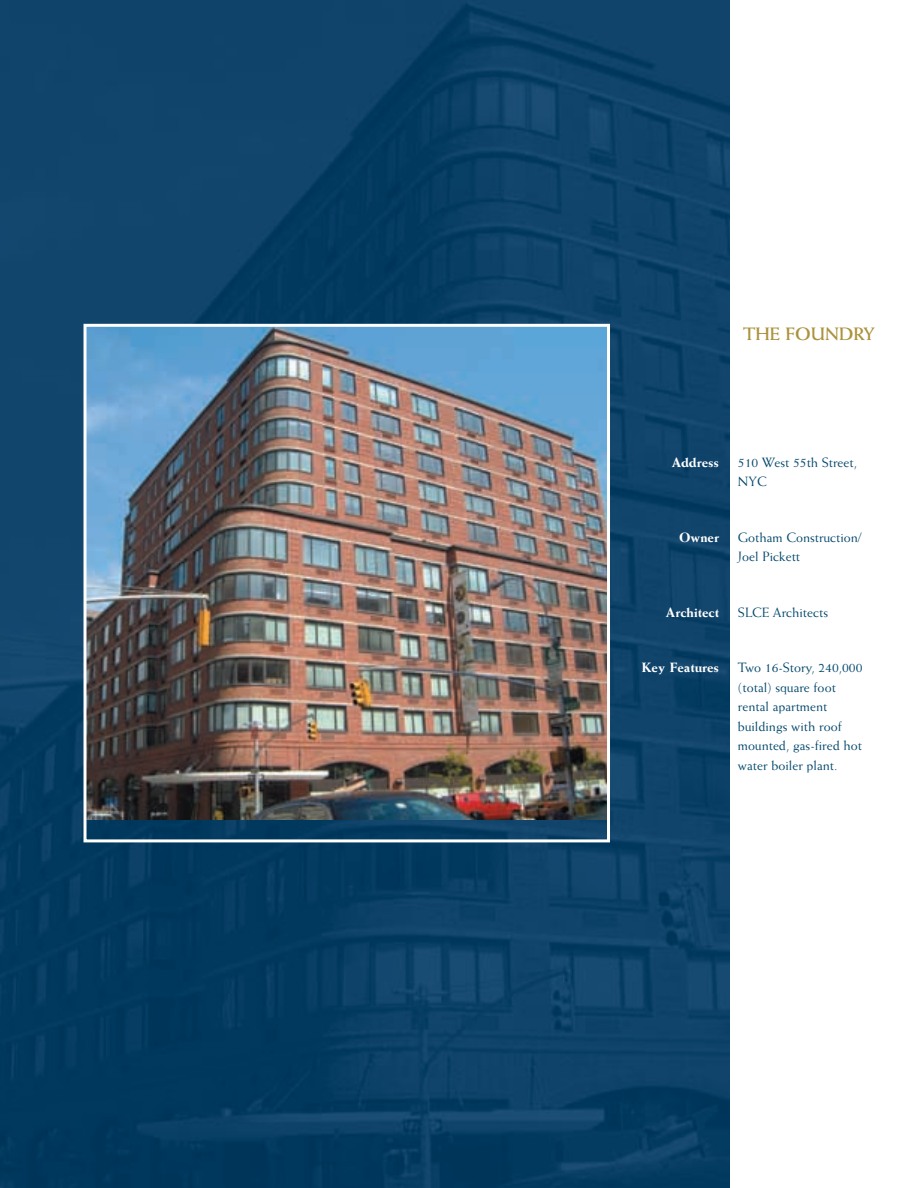
<style>
.page{position:relative;width:918px;height:1188px;background:#fff}
.page>*{position:absolute;margin:0;border:0;box-sizing:border-box;transform-origin:0 0}
.t1{font:700 18px "Weiss";color:#ac923c}
.t2{font:13.5px/19.5px "Weiss";color:#00466b}
.t3{font:800 13.5px "Weiss";color:#fff}
</style>
<div class="page">
<img style="left:0;top:0;width:730px;height:1188px">
<img style="left:88px;top:328px;width:518px;height:491px">
<div style="left:84px;top:324px;width:526px;height:518px;border:3px solid #fff"></div>
<p class="t1" style="left:743px;top:323px;width:14px">THE</p>
<p class="t1" style="left:786px;top:323px;width:91px">FOUNDRY</p>
<p class="t3" style="left:672px;top:454px;width:49px">Address</p>
<p class="t2" style="left:738px;top:452px;width:121px">510 West 55th Street,<br>NYC</p>
<p class="t3" style="left:679px;top:529px;width:41px">Owner</p>
<p class="t2" style="left:738px;top:527px;width:125px">Gotham Construction/<br>Joel Pickett</p>
<p class="t3" style="left:666px;top:604px;width:55px">Architect</p>
<p class="t2" style="left:738px;top:602px;width:92px">SLCE Architects</p>
<p class="t3" style="left:642px;top:659px;width:79px">Key Features</p>
<p class="t2" style="left:738px;top:658px;width:126px">Two 16-Story, 240,000 (total) square foot rental apartment buildings with roof mounted, gas-fired hot water boiler plant.</p>
</div>
